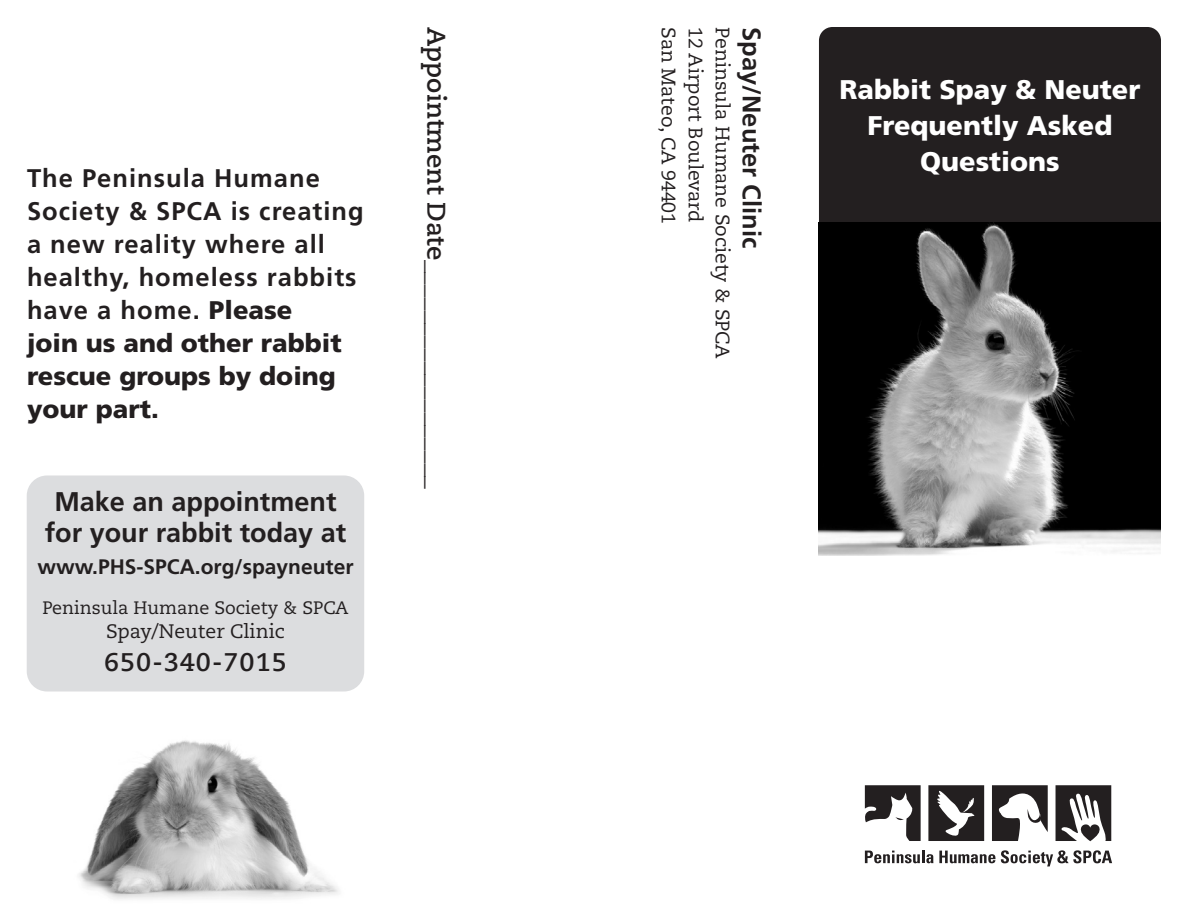
<style>
.page{position:relative;width:1188px;height:918px;background:#fff}
.page>*{position:absolute;margin:0;border:0;box-sizing:border-box;transform-origin:0 0}
.t1{font:900 27px/36px "Frutiger LT Std";color:#fff;text-align:center}
.t2{font:700 27px "Frutiger";color:#231f20}
.t3{font:700 25.5px/33px "Frutiger";letter-spacing:.04em;color:#231f20}
.t4{font:700 25.5px "Caecilia LT Std";color:#231f20}
.t5{font:700 25.5px "Frutiger";color:#231f20}
.t6{font:700 25.5px "Caecilia LT Std";letter-spacing:.04em;color:#231f20}
.t7{font:700 21px "Frutiger";color:#231f20}
.t8{font:19.5px "Caecilia LT Std";color:#231f20}
.t9{font:18px "Caecilia LT Std";color:#231f20}
.s1{font-family:"Frutiger LT Std";font-weight:900}
</style>
<div class="page">
<img style="left:79px;top:740px;width:260px;height:159px">
<div style="left:819px;top:27px;width:342px;height:250px;background:#231f20;border-radius:14px"></div>
<img style="left:819px;top:223px;width:342px;height:333px">
<svg style="left:865px;top:785px;width:56px;height:56px"></svg>
<svg style="left:992px;top:785px;width:56px;height:56px"></svg>
<svg style="left:928px;top:785px;width:56px;height:56px"></svg>
<svg style="left:1056px;top:785px;width:55px;height:56px"></svg>
<svg style="left:865px;top:851px;width:68px;height:12px"></svg>
<svg style="left:939px;top:850px;width:173px;height:16px"></svg>
<div style="left:27px;top:476px;width:337px;height:216px;background:#dcdddf;border-radius:20px"></div>
<p class="t3" style="left:27px;top:161px;width:338px">The Peninsula Humane<br>Society &amp; SPCA is creating a new reality where all healthy, homeless rabbits have a home. <span class="s1">Please<br>join us and other rabbit rescue groups by doing your part.</span></p>
<p class="t2" style="left:54px;top:486px;width:284px">Make an appointment</p>
<p class="t2" style="left:45px;top:517px;width:303px">for your rabbit today at</p>
<p class="t7" style="left:37px;top:554px;width:318px">www.PHS-SPCA.org/spayneuter</p>
<p class="t9" style="left:42px;top:598px;width:308px">Peninsula Humane Society &amp; SPCA</p>
<p class="t8" style="left:106px;top:620px;width:180px">Spay/Neuter Clinic</p>
<p class="t6" style="left:104px;top:648px;width:184px">650-340-7015</p>
<p class="t4" style="left:451px;top:27px;width:464px;rotate:90deg">Appointment Date__________________</p>
<p class="t8" style="left:680px;top:27px;width:199px;rotate:90deg">San Mateo, CA 94401</p>
<p class="t8" style="left:707px;top:27px;width:197px;rotate:90deg">12 Airport Boulevard</p>
<p class="t8" style="left:734px;top:27px;width:333px;rotate:90deg">Peninsula Humane Society &amp; SPCA</p>
<p class="t5" style="left:767px;top:27px;width:223px;rotate:90deg">Spay/Neuter Clinic</p>
<p class="t1" style="left:840px;top:71px;width:302px">Rabbit Spay &amp; Neuter</p>
<p class="t1" style="left:868px;top:107px;width:246px">Frequently Asked<br>Questions</p>
</div>
